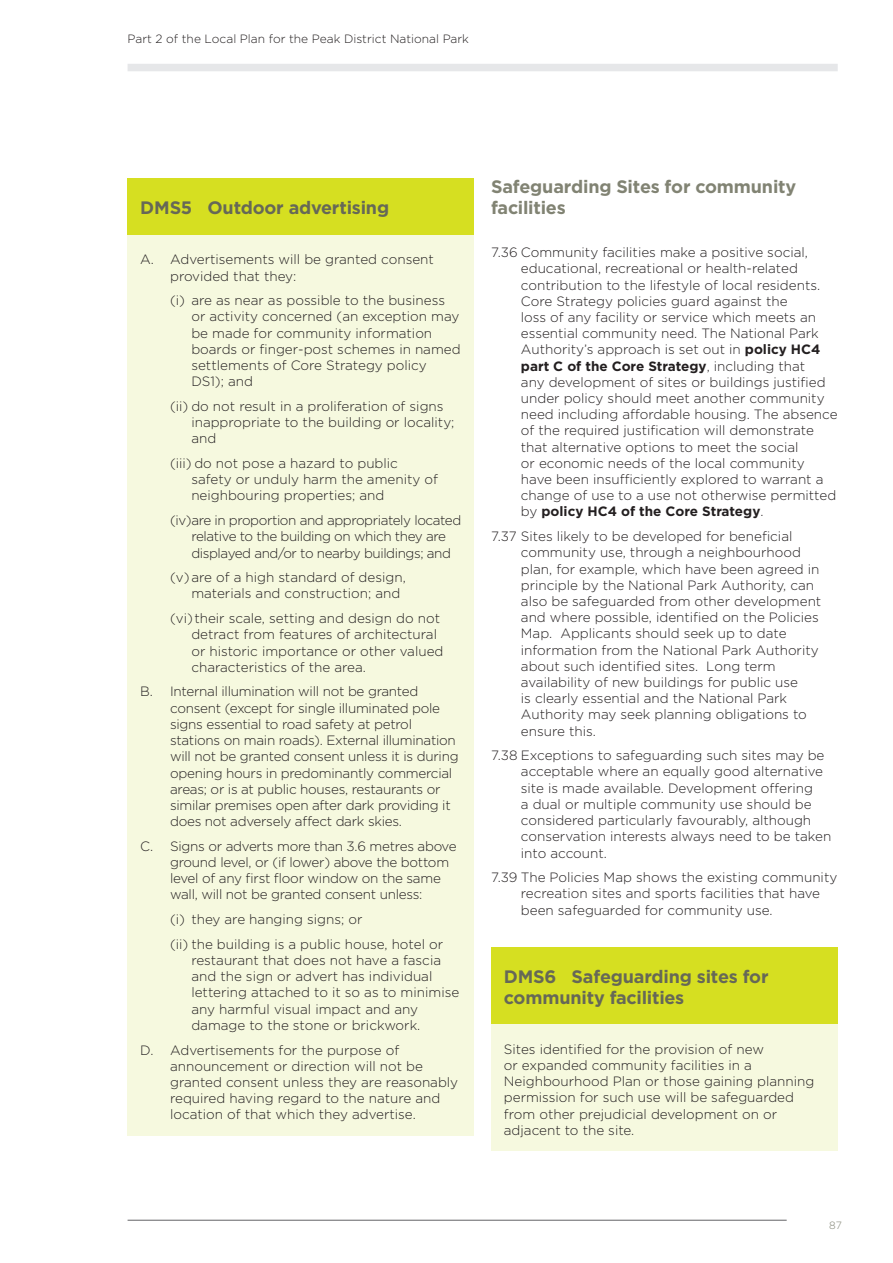
<style>
.page{position:relative;width:893px;height:1263px;background:#fff}
.page>*{position:absolute;margin:0;border:0;box-sizing:border-box;transform-origin:0 0}
.t1{font:700 18px/21px "Gotham";letter-spacing:-.01em;color:#666857}
.t2{font:700 18px/21px "Gotham";letter-spacing:-.01em;color:#818373}
.t3{font:300 13.5px/16.2px "Gotham";color:#231f20}
.t4{font:300 13.5px/16.2px "Gotham";letter-spacing:-.02em;color:#231f20}
.t5{font:300 13.5px/16.2px "Gotham";letter-spacing:-.03em;color:#231f20}
.t6{font:300 12px "Gotham";color:#231f20}
.t7{font:300 10.5px "Gotham";color:#818373}
.s1{font-weight:700}
</style>
<div class="page">
<div style="left:128px;top:179px;width:346px;height:56px;background:#d6df21"></div>
<div style="left:128px;top:235px;width:346px;height:900px;background:#f6f9df"></div>
<div style="left:491px;top:947px;width:347px;height:77px;background:#d6df21"></div>
<div style="left:491px;top:1024px;width:347px;height:127px;background:#f6f9df"></div>
<hr style="left:128px;top:1220px;width:659px;height:1px;background:#636366">
<div style="left:128px;top:64px;width:710px;height:7px;background:#e6e7e9"></div>
<p class="t6" style="left:128px;top:31px;width:343px">Part 2 of the Local Plan for the Peak District National Park</p>
<h1 class="t1" style="left:140px;top:197px;width:250px">DMS5 Outdoor advertising</h1>
<p class="t3" style="left:170px;top:251px;width:265px;text-indent:-30px">A. Advertisements will be granted consent provided that they:</p>
<p class="t3" style="left:191px;top:292px;width:271px;text-indent:-21px">(i) are as near as possible to the business or activity concerned (an exception may be made for community information boards or finger-post schemes in named settlements of Core Strategy policy DS1); and</p>
<p class="t3" style="left:191px;top:398px;width:265px;text-indent:-21px">(ii) do not result in a proliferation of signs inappropriate to the building or locality; and</p>
<p class="t3" style="left:191px;top:455px;width:248px;text-indent:-21px">(iii) do not pose a hazard to public safety or unduly harm the amenity of neighbouring properties; and</p>
<p class="t5" style="left:191px;top:512px;width:271px;text-indent:-21px">(iv)are in proportion and appropriately located relative to the building on which they are displayed and/or to nearby buildings; and</p>
<p class="t3" style="left:191px;top:569px;width:216px;text-indent:-21px">(v)are of a high standard of design, materials and construction; and</p>
<p class="t3" style="left:191px;top:610px;width:254px;text-indent:-21px">(vi)their scale, setting and design do not detract from features of architectural or historic importance or other valued characteristics of the area.</p>
<p class="t4" style="left:170px;top:683px;width:290px;text-indent:-30px">B. Internal illumination will not be granted consent (except for single illuminated pole signs essential to road safety at petrol stations on main roads). External illumination will not be granted consent unless it is during opening hours in predominantly commercial areas; or is at public houses, restaurants or similar premises open after dark providing it does not adversely affect dark skies.</p>
<p class="t4" style="left:170px;top:837px;width:288px;text-indent:-30px">C. Signs or adverts more than 3.6 metres above ground level, or (if lower) above the bottom level of any first floor window on the same wall, will not be granted consent unless:</p>
<p class="t3" style="left:170px;top:907px;width:275px;line-height:24.8px">(i) they are hanging signs; or<br>(ii) the building is a public house, hotel or</p>
<p class="t3" style="left:191px;top:952px;width:269px">restaurant that does not have a fascia and the sign or advert has individual lettering attached to it so as to minimise any harmful visual impact and any damage to the stone or brickwork.</p>
<p class="t3" style="left:170px;top:1041px;width:290px;text-indent:-30px">D. Advertisements for the purpose of announcement or direction will not be granted consent unless they are reasonably required having regard to the nature and location of that which they advertise.</p>
<h1 class="t2" style="left:491px;top:176px;width:307px">Safeguarding Sites for community facilities</h1>
<p class="t3" style="left:521px;top:244px;width:318px;text-indent:-30px">7.36 Community facilities make a positive social, educational, recreational or health-related contribution to the lifestyle of local residents.<br>Core Strategy policies guard against the<br>loss of any facility or service which meets an essential community need. The National Park Authority’s approach is set out in <span class="s1">policy HC4 part C of the Core Strategy</span>, including that<br>any development of sites or buildings justified under policy should meet another community need including affordable housing. The absence of the required justification will demonstrate that alternative options to meet the social<br>or economic needs of the local community have been insufficiently explored to warrant a change of use to a use not otherwise permitted by <span class="s1">policy HC4 of the Core Strategy</span>.</p>
<p class="t3" style="left:521px;top:528px;width:302px;text-indent:-30px">7.37 Sites likely to be developed for beneficial community use, through a neighbourhood plan, for example, which have been agreed in principle by the National Park Authority, can also be safeguarded from other development and where possible, identified on the Policies Map. Applicants should seek up to date information from the National Park Authority about such identified sites. Long term availability of new buildings for public use<br>is clearly essential and the National Park Authority may seek planning obligations to ensure this.</p>
<p class="t3" style="left:521px;top:747px;width:312px;text-indent:-30px">7.38 Exceptions to safeguarding such sites may be acceptable where an equally good alternative site is made available. Development offering<br>a dual or multiple community use should be considered particularly favourably, although conservation interests always need to be taken into account.</p>
<p class="t3" style="left:521px;top:869px;width:318px;text-indent:-30px">7.39 The Policies Map shows the existing community recreation sites and sports facilities that have been safeguarded for community use.</p>
<h1 class="t1" style="left:504px;top:965px;width:266px">DMS6 Safeguarding sites for community facilities</h1>
<p class="t3" style="left:504px;top:1040px;width:312px">Sites identified for the provision of new<br>or expanded community facilities in a Neighbourhood Plan or those gaining planning permission for such use will be safeguarded from other prejudicial development on or adjacent to the site.</p>
<p class="t7" style="left:829px;top:1218px;width:14px">87</p>
</div>
